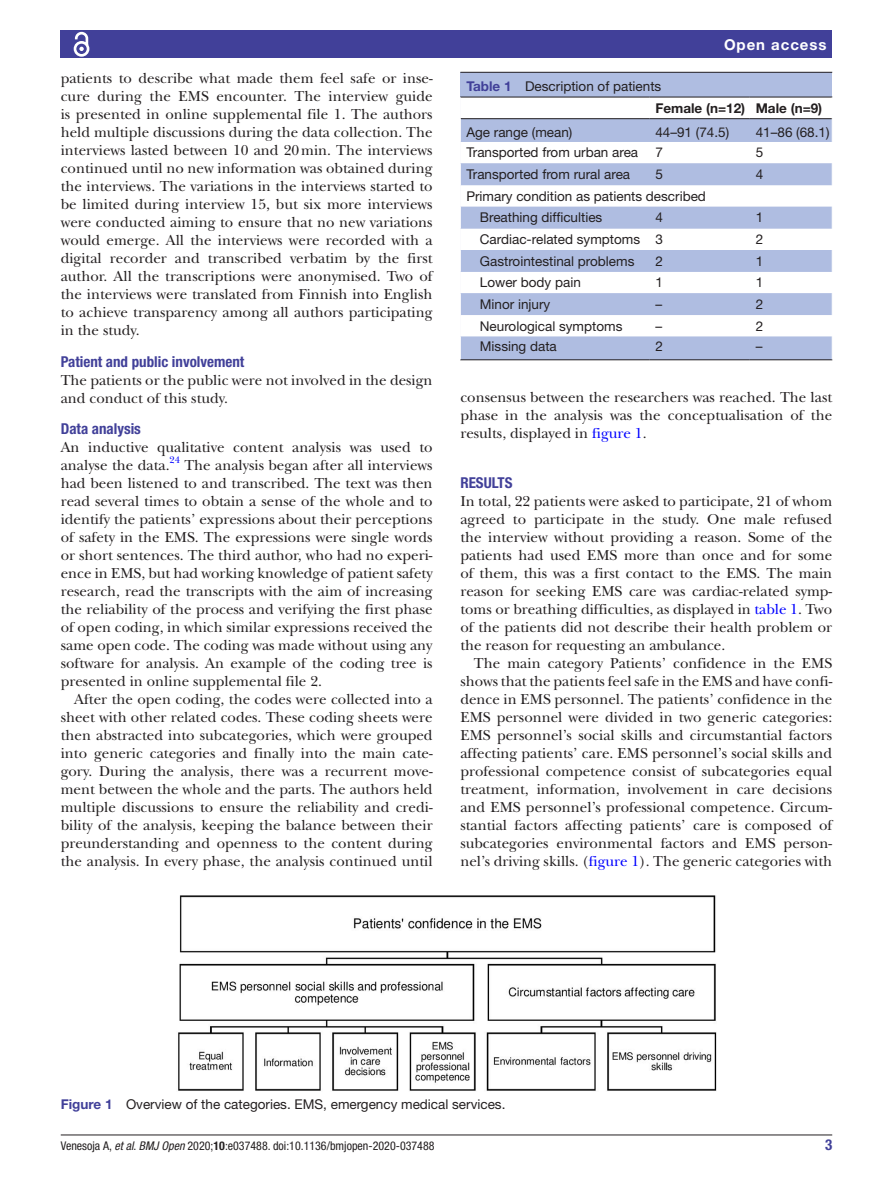
<style>
.page{position:relative;width:893px;height:1191px;background:#fff}
.page>*{position:absolute;margin:0;border:0;box-sizing:border-box;transform-origin:0 0}
.t1{font:15px/18px "New Baskerville";color:#231f20;text-align:justify}
.t2{font:700 condensed 15px "Helvetica Neue LT Std";color:#414099}
.t3{font:700 15px "Helvetica Neue LT Std";letter-spacing:.065em;color:#fff}
.t4{font:13.5px/22px "Helvetica Neue LT Std";color:#231f20}
.t5{font:condensed 12px "Helvetica Neue LT Std";color:#231f20}
.t6{font:9.9px "New Baskerville";color:#00f}
.s1{font-weight:700;color:#414099}
.s2{font-weight:700}
.s3{color:#00f}
.s4{font-style:italic}
</style>
<div class="page">
<hr style="left:61px;top:1134px;width:771px;height:1px;background:#231f20">
<div style="left:61px;top:31px;width:771px;height:27px;background:#414099"></div>
<svg style="left:73px;top:31px;width:17px;height:26px"></svg>
<img style="left:178px;top:895px;width:538px;height:196px">
<div style="left:460px;top:73px;width:372px;height:287px;background:#afbde1"></div>
<hr style="left:460px;top:72px;width:372px;height:1px;background:#231f20">
<div style="left:461px;top:98px;width:371px;height:20px;background:#fff"></div>
<svg style="left:461px;top:119px;width:371px;height:240px"></svg>
<hr style="left:460px;top:97px;width:189px;height:1px;background:#231f20">
<hr style="left:460px;top:118px;width:189px;height:1px;background:#231f20">
<hr style="left:649px;top:97px;width:101px;height:1px;background:#231f20">
<hr style="left:649px;top:118px;width:101px;height:1px;background:#231f20">
<hr style="left:750px;top:97px;width:82px;height:1px;background:#231f20">
<hr style="left:750px;top:118px;width:82px;height:1px;background:#231f20">
<hr style="left:460px;top:359px;width:189px;height:1px;background:#231f20">
<hr style="left:649px;top:359px;width:101px;height:1px;background:#231f20">
<hr style="left:750px;top:359px;width:82px;height:1px;background:#231f20">
<svg style="left:460px;top:97px;width:1px;height:262px"></svg>
<p class="t1" style="left:61px;top:69px;width:373px">patients to describe what made them feel safe or inse&shy;cure during the EMS encounter. The interview guide is presented in online supplemental file 1. The authors held multiple discussions during the data collection. The interviews lasted between 10 and 20min. The interviews continued until no new information was obtained during the interviews. The variations in the interviews started to be limited during interview 15, but six more interviews were conducted aiming to ensure that no new variations would emerge. All the interviews were recorded with a digital recorder and transcribed verbatim by the first author. All the transcriptions were anonymised. Two of the interviews were translated from Finnish into English to achieve transparency among all authors participating in the study.</p>
<p class="t2" style="left:61px;top:352px;width:185px">Patient and public involvement</p>
<p class="t1" style="left:61px;top:371px;width:373px">The patients or the public were not involved in the design and conduct of this study.</p>
<p class="t2" style="left:61px;top:420px;width:82px">Data analysis</p>
<p class="t1" style="left:61px;top:438px;width:373px">An inductive qualitative content analysis was used to analyse the data.</p>
<p class="t6" style="left:170px;top:454px;width:12px">24</p>
<p class="t1" style="left:61px;top:456px;width:373px;text-indent:124px">The analysis began after all interviews had been listened to and transcribed. The text was then read several times to obtain a sense of the whole and to identify the patients’ expressions about their perceptions of safety in the EMS. The expressions were single words or short sentences. The third author, who had no experi&shy;ence in EMS, but had working knowledge of patient safety research, read the transcripts with the aim of increasing the reliability of the process and verifying the first phase of open coding, in which similar expressions received the same open code. The coding was made without using any software for analysis. An example of the coding tree is presented in online supplemental file 2.</p>
<p class="t1" style="left:61px;top:690px;width:373px;text-indent:14px">After the open coding, the codes were collected into a sheet with other related codes. These coding sheets were then abstracted into subcategories, which were grouped into generic categories and finally into the main cate&shy;gory. During the analysis, there was a recurrent move&shy;ment between the whole and the parts. The authors held multiple discussions to ensure the reliability and credi&shy;bility of the analysis, keeping the balance between their preunderstanding and openness to the content during the analysis. In every phase, the analysis continued until</p>
<p class="t3" style="left:724px;top:35px;width:104px">Open access</p>
<p class="t4" style="left:655px;top:75px;width:168px;text-indent:-189px"><span class="s1">Table 1</span> Description of patients<br><span class="s2">Female (n=12) Male (n=9)</span></p>
<p class="t4" style="left:466px;top:121px;width:108px">Age range (mean)</p>
<p class="t4" style="left:655px;top:121px;width:75px">44–91 (74.5)</p>
<p class="t4" style="left:756px;top:121px;width:75px">41–86 (68.1)</p>
<p class="t4" style="left:466px;top:141px;width:173px">Transported from urban area</p>
<p class="t4" style="left:655px;top:141px;width:9px">7</p>
<p class="t4" style="left:756px;top:141px;width:9px">5</p>
<p class="t4" style="left:466px;top:163px;width:165px">Transported from rural area</p>
<p class="t4" style="left:655px;top:163px;width:9px">5</p>
<p class="t4" style="left:756px;top:163px;width:9px">4</p>
<p class="t4" style="left:480px;top:185px;width:228px;line-height:21.6px;text-indent:-14px">Primary condition as patients described<br>Breathing difficulties</p>
<p class="t4" style="left:655px;top:206px;width:9px">4</p>
<p class="t4" style="left:756px;top:206px;width:9px">1</p>
<p class="t4" style="left:480px;top:228px;width:185px">Cardiac-related symptoms 3</p>
<p class="t4" style="left:756px;top:228px;width:9px">2</p>
<p class="t4" style="left:480px;top:250px;width:156px">Gastrointestinal problems</p>
<p class="t4" style="left:655px;top:250px;width:9px">2</p>
<p class="t4" style="left:756px;top:250px;width:9px">1</p>
<p class="t4" style="left:480px;top:271px;width:103px">Lower body pain</p>
<p class="t4" style="left:655px;top:271px;width:9px">1</p>
<p class="t4" style="left:756px;top:271px;width:9px">1</p>
<p class="t4" style="left:480px;top:293px;width:72px">Minor injury</p>
<p class="t4" style="left:655px;top:293px;width:8px">–</p>
<p class="t4" style="left:756px;top:293px;width:9px">2</p>
<p class="t4" style="left:480px;top:315px;width:144px">Neurological symptoms</p>
<p class="t4" style="left:655px;top:315px;width:8px">–</p>
<p class="t4" style="left:756px;top:315px;width:9px">2</p>
<p class="t4" style="left:480px;top:335px;width:79px">Missing data</p>
<p class="t4" style="left:655px;top:335px;width:9px">2</p>
<p class="t4" style="left:756px;top:335px;width:8px">–</p>
<p class="t1" style="left:460px;top:388px;width:373px">consensus between the researchers was reached. The last phase in the analysis was the conceptualisation of the results, displayed in <span class="s3">figure 1</span>.</p>
<p class="t2" style="left:460px;top:474px;width:54px">RESULTS</p>
<p class="t1" style="left:460px;top:492px;width:373px">In total, 22 patients were asked to participate, 21 of whom agreed to participate in the study. One male refused the interview without providing a reason. Some of the patients had used EMS more than once and for some of them, this was a first contact to the EMS. The main reason for seeking EMS care was cardiac-related symp&shy;toms or breathing difficulties, as displayed in <span class="s3">table 1</span>. Two of the patients did not describe their health problem or the reason for requesting an ambulance.</p>
<p class="t1" style="left:460px;top:654px;width:373px;text-indent:14px">The main category Patients’ confidence in the EMS shows that the patients feel safe in the EMS and have confi&shy;dence in EMS personnel. The patients’ confidence in the EMS personnel were divided in two generic categories:<br>EMS personnel’s social skills and circumstantial factors affecting patients’ care. EMS personnel’s social skills and professional competence consist of subcategories equal treatment, information, involvement in care decisions and EMS personnel’s professional competence. Circum&shy;stantial factors affecting patients’ care is composed of subcategories environmental factors and EMS person&shy;nel’s driving skills. (<span class="s3">figure 1</span>). The generic categories with</p>
<p class="t4" style="left:61px;top:1093px;width:446px"><span class="s1">Figure 1</span> Overview of the categories. EMS, emergency medical services.</p>
<p class="t5" style="left:61px;top:1138px;width:375px">Venesoja A, <span class="s4">et al</span>. <span class="s4">BMJ Open</span> 2020;<span class="s2">10</span>:e037488. doi:10.1136/bmjopen-2020-037488</p>
<p class="t2" style="left:825px;top:1135px;width:9px">3</p>
</div>
